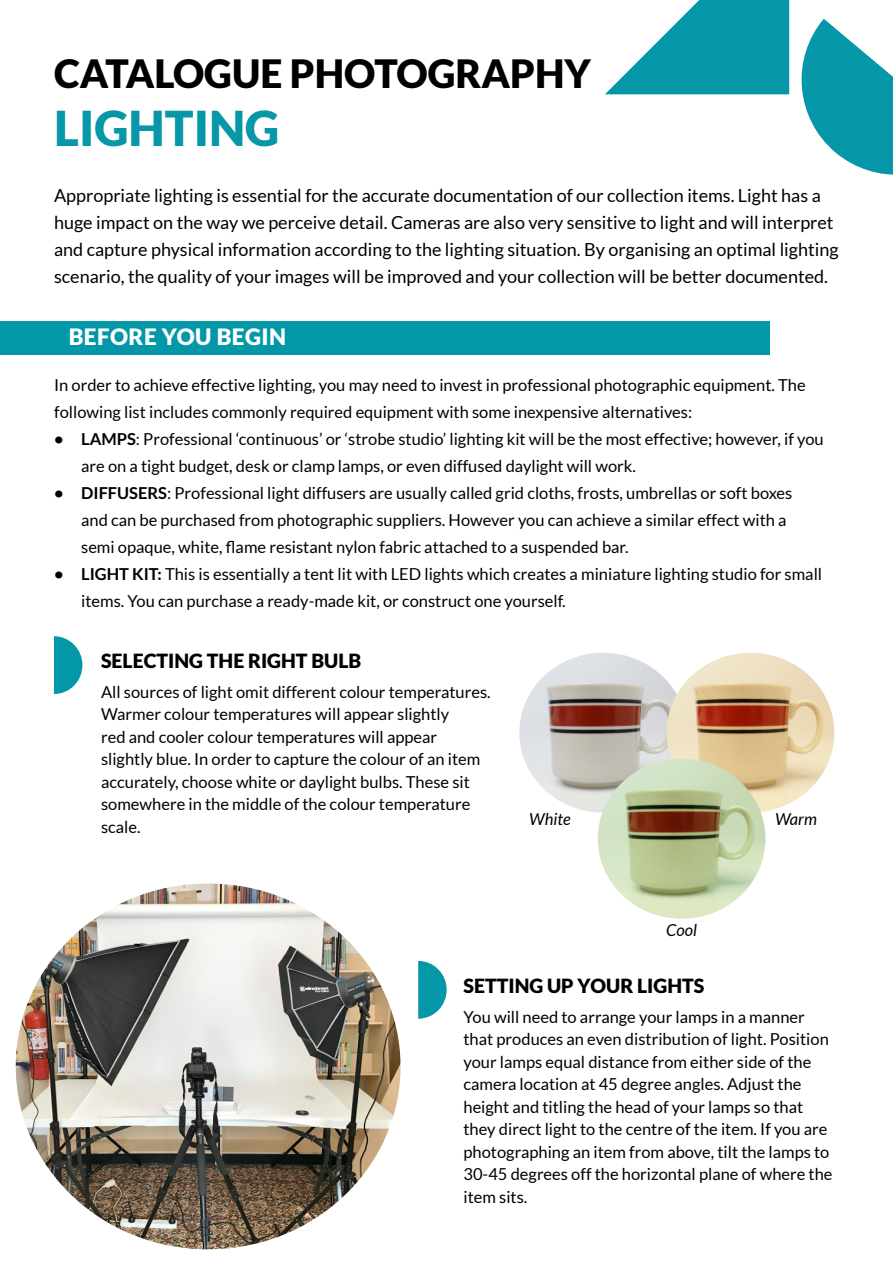
<style>
.page{position:relative;width:893px;height:1263px;background:#fff}
.page>*{position:absolute;margin:0;border:0;box-sizing:border-box;transform-origin:0 0}
.t1{font:900 48px "Lato";color:#0797a8}
.t2{font:900 39px "Lato";color:#000}
.t3{font:900 22.5px "Lato";letter-spacing:.02em;color:#fff}
.t4{font:900 19.5px "Lato";color:#000}
.t5{font:18px/27px "Lato";color:#000}
.t6{font:16.5px/22.5px "Lato";color:#000}
.t7{font:italic 16.5px "Lato";color:#000}
.s1{font-weight:700}
</style>
<div class="page">
<div style="left:0;top:321px;width:770px;height:33px;background:#0397a8"></div>
<svg style="left:605px;top:0;width:288px;height:175px"></svg>
<img style="left:519px;top:653px;width:148px;height:160px">
<img style="left:667px;top:653px;width:167px;height:159px">
<img style="left:598px;top:759px;width:167px;height:160px">
<img style="left:16px;top:883px;width:384px;height:366px">
<svg style="left:54px;top:636px;width:28px;height:58px"></svg>
<svg style="left:418px;top:961px;width:29px;height:58px"></svg>
<p class="t2" style="left:54px;top:51px;width:538px">CATALOGUE PHOTOGRAPHY</p>
<p class="t1" style="left:54px;top:100px;width:227px">LIGHTING</p>
<p class="t5" style="left:54px;top:182px;width:786px">Appropriate lighting is essential for the accurate documentation of our collection items. Light has a huge impact on the way we perceive detail. Cameras are also very sensitive to light and will interpret and capture physical information according to the lighting situation. By organising an optimal lighting scenario, the quality of your images will be improved and your collection will be better documented.</p>
<p class="t3" style="left:69px;top:324px;width:219px">BEFORE YOU BEGIN</p>
<p class="t6" style="left:54px;top:372px;width:753px;line-height:27px">In order to achieve effective lighting, you may need to invest in professional photographic equipment. The following list includes commonly required equipment with some inexpensive alternatives:</p>
<p class="t6" style="left:81px;top:426px;width:744px;line-height:27px;text-indent:-27px"><span class="s1">• LAMPS</span>: Professional ‘continuous’ or ‘strobe studio’ lighting kit will be the most effective; however, if you are on a tight budget, desk or clamp lamps, or even diffused daylight will work.</p>
<p class="t6" style="left:81px;top:480px;width:713px;line-height:27px;text-indent:-27px"><span class="s1">• DIFFUSERS</span>: Professional light diffusers are usually called grid cloths, frosts, umbrellas or soft boxes and can be purchased from photographic suppliers. However you can achieve a similar effect with a semi opaque, white, flame resistant nylon fabric attached to a suspended bar.</p>
<p class="t6" style="left:81px;top:561px;width:742px;line-height:27px;text-indent:-27px"><span class="s1">• LIGHT KIT:</span> This is essentially a tent lit with LED lights which creates a miniature lighting studio for small items. You can purchase a ready-made kit, or construct one yourself.</p>
<p class="t4" style="left:101px;top:650px;width:262px">SELECTING THE RIGHT BULB</p>
<p class="t6" style="left:101px;top:680px;width:391px">All sources of light omit different colour temperatures.<br>Warmer colour temperatures will appear slightly<br>red and cooler colour temperatures will appear slightly blue. In order to capture the colour of an item accurately, choose white or daylight bulbs. These sit somewhere in the middle of the colour temperature scale.</p>
<p class="t7" style="left:529px;top:810px;width:43px">White</p>
<p class="t7" style="left:775px;top:810px;width:43px">Warm</p>
<p class="t7" style="left:666px;top:921px;width:32px">Cool</p>
<p class="t4" style="left:463px;top:974px;width:242px">SETTING UP YOUR LIGHTS</p>
<p class="t6" style="left:463px;top:1005px;width:371px">You will need to arrange your lamps in a manner that produces an even distribution of light. Position your lamps equal distance from either side of the camera location at 45 degree angles. Adjust the height and titling the head of your lamps so that they direct light to the centre of the item. If you are photographing an item from above, tilt the lamps to 30-45 degrees off the horizontal plane of where the item sits.</p>
</div>
